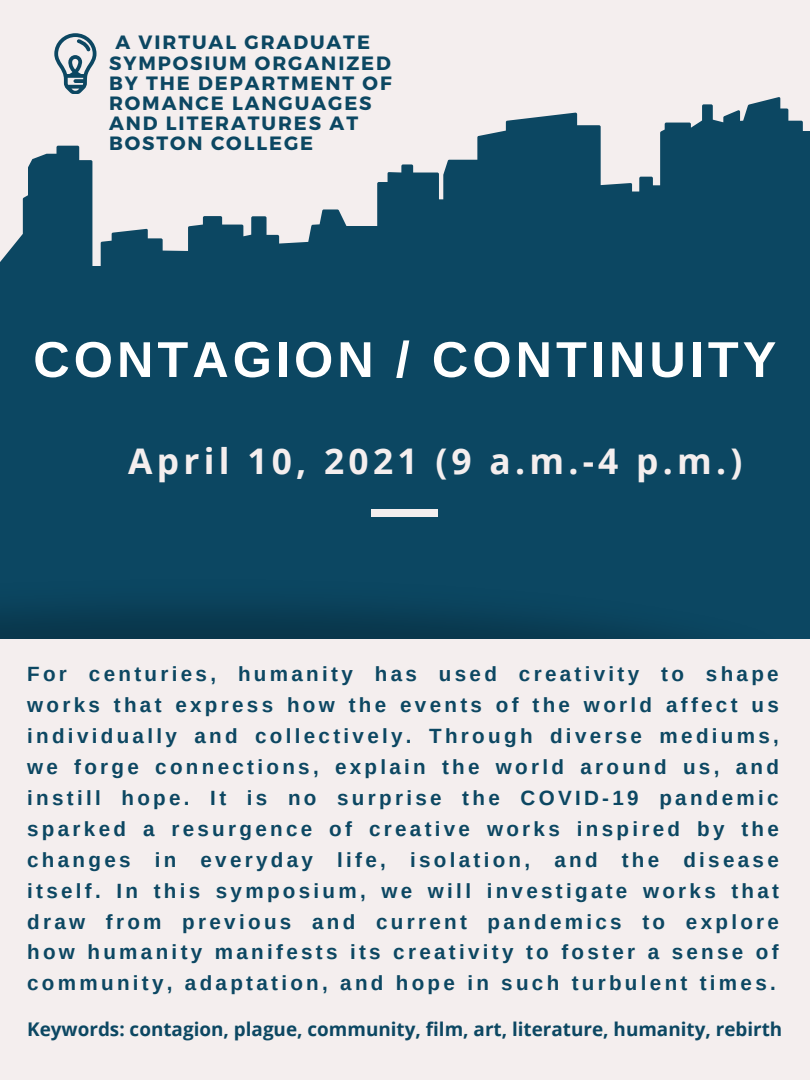
<style>
.page{position:relative;width:810px;height:1080px;background:#f4eeee}
.page>*{position:absolute;margin:0;border:0;box-sizing:border-box;transform-origin:0 0}
.t1{font:700 50.44px "Arimo";letter-spacing:.08em;color:#fff}
.t2{font:700 35.38px "Open Sans";letter-spacing:.12em;color:#f4eeee}
.t3{font:700 20.62px/30.9px "Arimo";letter-spacing:.16em;color:#0c4762;text-align:justify}
.t4{font:700 19.25px/20.1px "Montserrat";letter-spacing:.1em;color:#0c4762}
.t5{font:700 18.88px "Open Sans";color:#0c4762}
</style>
<div class="page">
<svg style="left:1px;top:101px;width:809px;height:165px;fill:#0c4762"></svg>
<div style="left:0;top:266px;width:810px;height:752px;background:#0c4762"></div>
<svg style="left:54px;top:34px;width:43px;height:60px"></svg>
<div style="left:371px;top:509px;width:67px;height:8px;background:#f4eeee"></div>
<div style="left:0;top:639px;width:810px;height:441px;background:#f4eeee"></div>
<p class="t4" style="left:109px;top:32px;width:284px;text-indent:6px">A VIRTUAL GRADUATE<br>SYMPOSIUM ORGANIZED<br>BY THE DEPARTMENT OF<br>ROMANCE LANGUAGES<br>AND LITERATURES AT<br>BOSTON COLLEGE</p>
<p class="t1" style="left:33px;top:331px;width:745px">CONTAGION / CONTINUITY</p>
<p class="t2" style="left:128px;top:437px;width:616px">April 10, 2021 (9 a.m.-4 p.m.)</p>
<p class="t3" style="left:27px;top:658px;width:754px">For centuries, humanity has used creativity to shape works that express how the events of the world affect us individually and collectively. Through diverse mediums, we forge connections, explain the world around us, and instill hope. It is no surprise the COVID-19 pandemic sparked a resurgence of creative works inspired by the changes in everyday life, isolation, and the disease itself. In this symposium, we will investigate works that draw from previous and current pandemics to explore how humanity manifests its creativity to foster a sense of community, adaptation, and hope in such turbulent times.</p>
<p class="t5" style="left:27px;top:1016px;width:757px">Keywords: contagion, plague, community, film, art, literature, humanity, rebirth</p>
</div>
